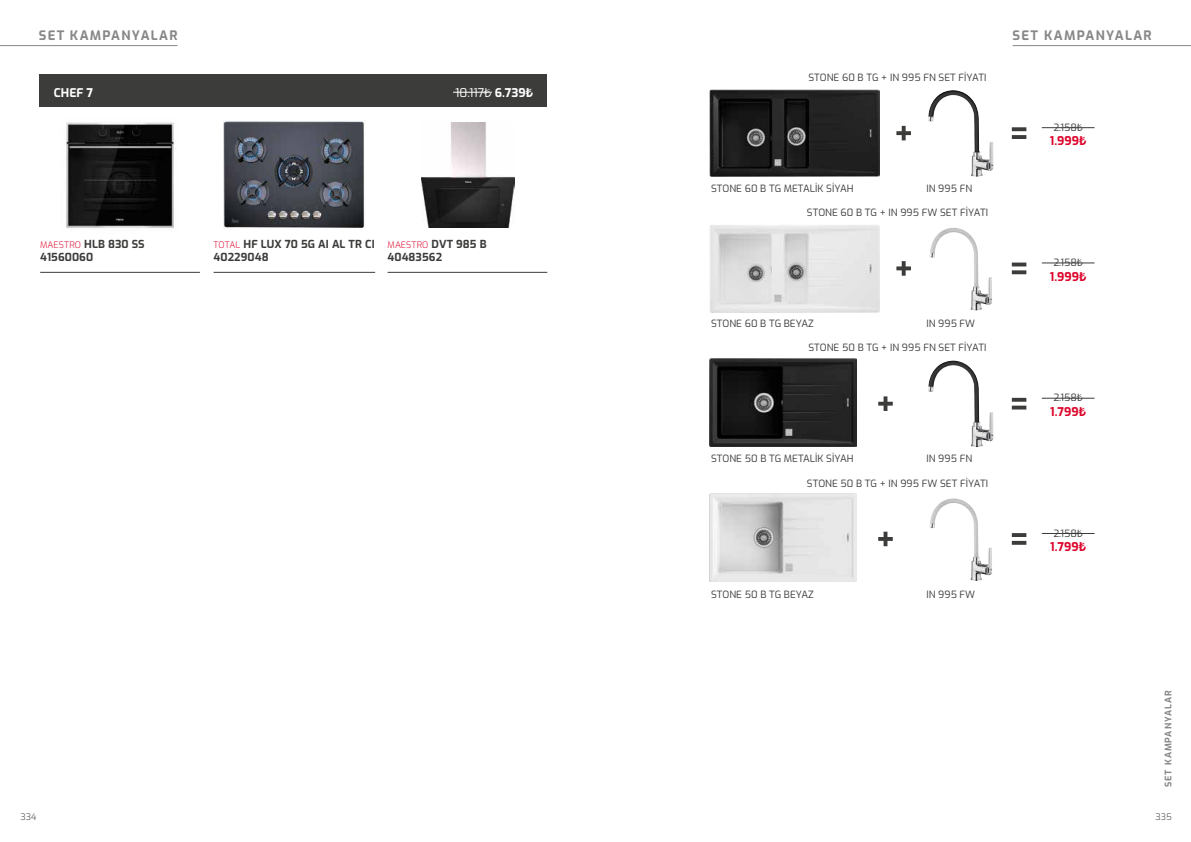
<style>
.page{position:relative;width:1191px;height:842px;background:#fff}
.page>*{position:absolute;margin:0;border:0;box-sizing:border-box;transform-origin:0 0}
.t1{font:700 13px "Exo";letter-spacing:.1em;color:#878787}
.t2{font:700 12px "Exo";color:#dd052b}
.t3{font:12px "Exo";color:#fff}
.t4{font:700 12px "Exo";color:#fff}
.t5{font:700 11px/13.2px "Exo";letter-spacing:.01em;color:#3c3c3b}
.t6{font:10px "Exo";color:#3c3c3b}
.t7{font:300 9px "Exo";letter-spacing:.01em;color:#dd052b}
.t8{font:700 9px "Exo";letter-spacing:.1em;color:#878787}
.t9{font:300 9px "Exo";color:#3c3c3b}
.s1{font-weight:700}
.s2{font-weight:300;font-size:9px;color:#dd052b}
.s3{font-weight:700;font-size:11px;color:#3c3c3b}
</style>
<div class="page">
<hr style="left:0;top:45px;width:178px;height:1px;background:#878787">
<img style="left:224px;top:121px;width:141px;height:107px">
<hr style="left:40px;top:272px;width:160px;height:1px;background:#3c3c3b">
<hr style="left:213px;top:272px;width:162px;height:1px;background:#3c3c3b">
<hr style="left:387px;top:272px;width:160px;height:1px;background:#3c3c3b">
<div style="left:40px;top:74px;width:507px;height:33px;background:#3c3c3b"></div>
<img style="left:66px;top:122px;width:108px;height:107px">
<img style="left:422px;top:123px;width:92px;height:104px">
<hr style="left:1012px;top:45px;width:179px;height:1px;background:#878787">
<svg style="left:896px;top:126px;width:15px;height:14px"></svg>
<svg style="left:1011px;top:127px;width:15px;height:12px"></svg>
<img style="left:928px;top:90px;width:65px;height:87px">
<hr style="left:1041px;top:127px;width:53px;height:1px;background:#3c3c3b">
<svg style="left:896px;top:261px;width:15px;height:15px"></svg>
<svg style="left:1011px;top:263px;width:15px;height:11px"></svg>
<img style="left:929px;top:228px;width:63px;height:83px">
<hr style="left:1041px;top:263px;width:53px;height:1px;background:#3c3c3b">
<img style="left:929px;top:498px;width:63px;height:83px">
<svg style="left:878px;top:532px;width:14px;height:14px"></svg>
<svg style="left:1011px;top:533px;width:15px;height:12px"></svg>
<img style="left:928px;top:361px;width:65px;height:86px">
<svg style="left:878px;top:396px;width:14px;height:15px"></svg>
<svg style="left:1011px;top:398px;width:15px;height:11px"></svg>
<hr style="left:1041px;top:398px;width:53px;height:1px;background:#3c3c3b">
<hr style="left:1041px;top:533px;width:53px;height:1px;background:#3c3c3b">
<img style="left:710px;top:89px;width:169px;height:87px">
<img style="left:710px;top:225px;width:169px;height:87px">
<img style="left:709px;top:359px;width:147px;height:87px">
<img style="left:709px;top:494px;width:147px;height:87px">
<hr style="left:453px;top:92px;width:39px;height:1px;background:#fff">
<h1 class="t1" style="left:39px;top:27px;width:140px">SET KAMPANYALAR</h1>
<p class="t4" style="left:54px;top:85px;width:41px">CHEF 7</p>
<p class="t3" style="left:455px;top:85px;width:79px">10.117₺ <span class="s1">6.739₺</span></p>
<p class="t5" style="left:40px;top:237px;width:106px"><span class="s2">MAESTRO</span> HLB 830 SS<br>41560060</p>
<p class="t5" style="left:213px;top:237px;width:163px"><span class="s2">TOTAL</span> HF LUX 70 5G AI AL TR CI<br>40229048</p>
<p class="t7" style="left:387px;top:239px;width:101px">MAESTRO <span class="s3">DVT 985 B</span></p>
<p class="t5" style="left:387px;top:251px;width:56px">40483562</p>
<p class="t6" style="left:808px;top:71px;width:179px">STONE 60 B TG + IN 995 FN SET FİYATI</p>
<p class="t6" style="left:711px;top:182px;width:144px">STONE 60 B TG METALİK SİYAH</p>
<p class="t6" style="left:926px;top:182px;width:47px">IN 995 FN</p>
<p class="t6" style="left:807px;top:206px;width:182px">STONE 60 B TG + IN 995 FW SET FİYATI</p>
<p class="t6" style="left:711px;top:317px;width:104px">STONE 60 B TG BEYAZ</p>
<p class="t6" style="left:926px;top:317px;width:50px">IN 995 FW</p>
<p class="t6" style="left:808px;top:341px;width:179px">STONE 50 B TG + IN 995 FN SET FİYATI</p>
<p class="t6" style="left:711px;top:452px;width:144px">STONE 50 B TG METALİK SİYAH</p>
<p class="t6" style="left:926px;top:452px;width:47px">IN 995 FN</p>
<p class="t6" style="left:807px;top:476px;width:183px">STONE 50 B TG + IN 995 FW SET FİYATI</p>
<p class="t6" style="left:711px;top:588px;width:104px">STONE 50 B TG BEYAZ</p>
<p class="t6" style="left:926px;top:588px;width:50px">IN 995 FW</p>
<h1 class="t1" style="left:1012px;top:27px;width:141px">SET KAMPANYALAR</h1>
<p class="t6" style="left:1053px;top:121px;width:31px">2.158₺</p>
<p class="t2" style="left:1050px;top:133px;width:38px">1.999₺</p>
<p class="t6" style="left:1053px;top:256px;width:31px">2.158₺</p>
<p class="t2" style="left:1050px;top:269px;width:38px">1.999₺</p>
<p class="t6" style="left:1053px;top:391px;width:31px">2.158₺</p>
<p class="t2" style="left:1050px;top:404px;width:37px">1.799₺</p>
<p class="t6" style="left:1053px;top:527px;width:31px">2.158₺</p>
<p class="t2" style="left:1050px;top:539px;width:37px">1.799₺</p>
<p class="t8" style="left:1162px;top:787px;width:98px;rotate:-90deg">SET KAMPANYALAR</p>
<p class="t9" style="left:21px;top:811px;width:17px">334</p>
<p class="t9" style="left:1155px;top:811px;width:18px">335</p>
</div>
